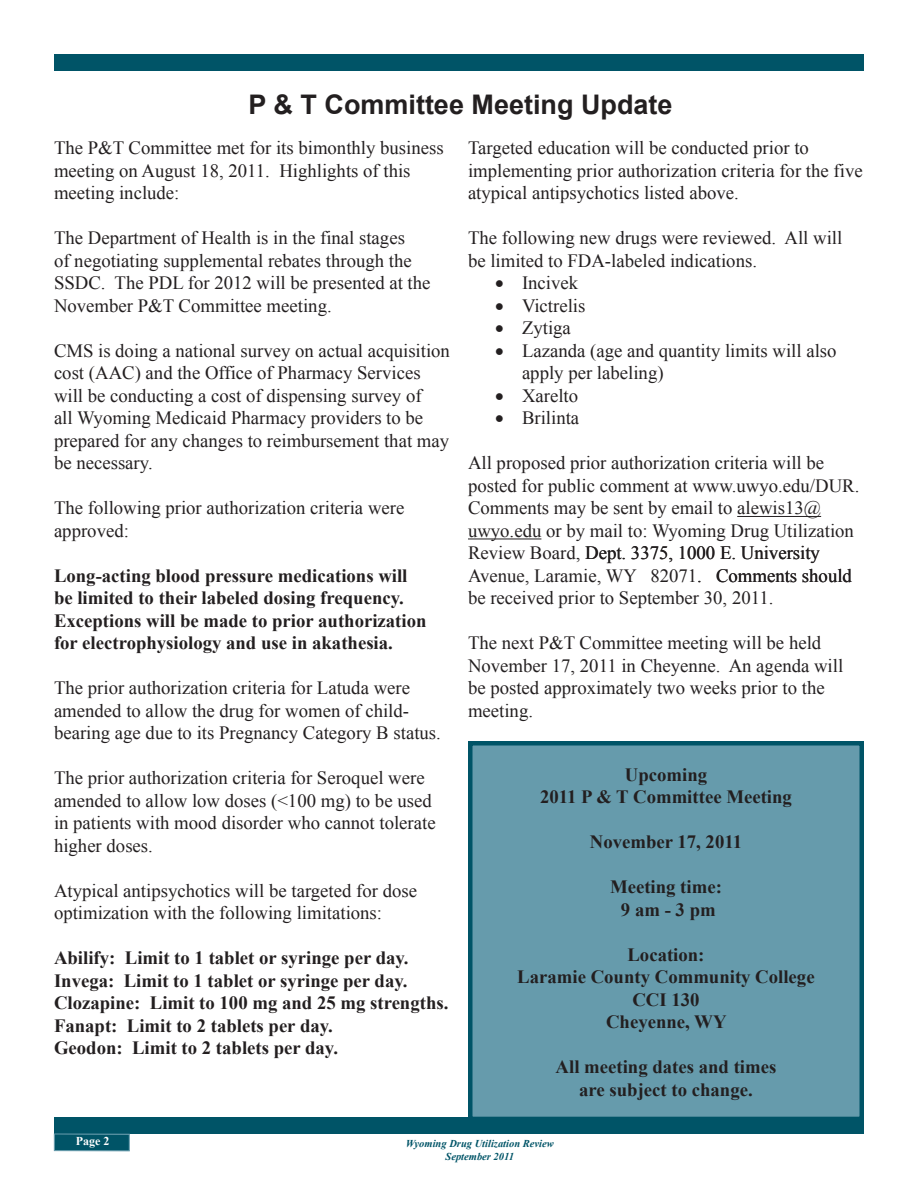
<style>
.page{position:relative;width:918px;height:1188px;background:#fff}
.page>*{position:absolute;margin:0;border:0;box-sizing:border-box;transform-origin:0 0}
.t1{font:700 27px "Arial";color:#231f20}
.Heading_2{font:18.75px/22.5px "Times New Roman";color:#231f20}
.t2{font:700 18.75px/22.5px "Times New Roman";color:#231f20}
.t3{font:700 12px "Times New Roman";color:#fff}
.t4{font:italic 700 10.5px "Times New Roman";color:#005467}
</style>
<div class="page">
<div style="left:54px;top:1117px;width:810px;height:17px;background:#005467"></div>
<div style="left:54px;top:1134px;width:75px;height:17px;background:#005467"></div>
<div style="left:54px;top:1134px;width:76px;height:17px;border:1px solid #669bac"></div>
<div style="left:54px;top:54px;width:810px;height:17px;background:#005467"></div>
<div style="left:470px;top:743px;width:392px;height:376px;background:#669bac"></div>
<div style="left:468px;top:741px;width:396px;height:380px;border:4px solid #005467"></div>
<hr style="left:737px;top:516px;width:84px;height:1px;background:#231f20">
<hr style="left:468px;top:539px;width:73px;height:1px;background:#231f20">
<p class="t1" style="left:248px;top:87px;width:426px">P &amp; T Committee Meeting Update</p>
<p class="Heading_2" style="left:54px;top:137px;width:391px">The P&amp;T Committee met for its bimonthly business meeting on August 18, 2011. Highlights of this meeting include:</p>
<p class="Heading_2" style="left:54px;top:227px;width:378px">The Department of Health is in the final stages<br>of negotiating supplemental rebates through the SSDC. The PDL for 2012 will be presented at the November P&amp;T Committee meeting.</p>
<p class="Heading_2" style="left:54px;top:339px;width:397px">CMS is doing a national survey on actual acquisition cost (AAC) and the Office of Pharmacy Services will be conducting a cost of dispensing survey of<br>all Wyoming Medicaid Pharmacy providers to be prepared for any changes to reimbursement that may be necessary.</p>
<p class="Heading_2" style="left:54px;top:497px;width:352px">The following prior authorization criteria were approved:</p>
<p class="t2" style="left:54px;top:564px;width:374px">Long-acting blood pressure medications will be limited to their labeled dosing frequency.<br>Exceptions will be made to prior authorization for electrophysiology and use in akathesia.</p>
<p class="Heading_2" style="left:54px;top:677px;width:388px">The prior authorization criteria for Latuda were amended to allow the drug for women of child&shy;bearing age due to its Pregnancy Category B status.</p>
<p class="Heading_2" style="left:54px;top:767px;width:383px">The prior authorization criteria for Seroquel were amended to allow low doses (&lt;100 mg) to be used in patients with mood disorder who cannot tolerate higher doses.</p>
<p class="Heading_2" style="left:54px;top:879px;width:365px">Atypical antipsychotics will be targeted for dose optimization with the following limitations:</p>
<p class="t2" style="left:54px;top:946px;width:356px">Abilify: Limit to 1 tablet or syringe per day.</p>
<p class="t2" style="left:54px;top:969px;width:355px">Invega: Limit to 1 tablet or syringe per day.</p>
<p class="t2" style="left:54px;top:991px;width:396px">Clozapine: Limit to 100 mg and 25 mg strengths.</p>
<p class="t2" style="left:54px;top:1014px;width:280px">Fanapt: Limit to 2 tablets per day.</p>
<p class="t2" style="left:54px;top:1036px;width:286px">Geodon: Limit to 2 tablets per day.</p>
<p class="Heading_2" style="left:468px;top:137px;width:396px">Targeted education will be conducted prior to implementing prior authorization criteria for the five atypical antipsychotics listed above.</p>
<p class="Heading_2" style="left:468px;top:227px;width:376px">The following new drugs were reviewed. All will be limited to FDA-labeled indications.</p>
<p class="Heading_2" style="left:495px;top:272px;width:85px">• Incivek</p>
<p class="Heading_2" style="left:495px;top:294px;width:92px">• Victrelis</p>
<p class="Heading_2" style="left:495px;top:317px;width:77px">• Zytiga</p>
<p class="Heading_2" style="left:522px;top:339px;width:316px;text-indent:-27px">• Lazanda (age and quantity limits will also apply per labeling)</p>
<p class="Heading_2" style="left:495px;top:384px;width:85px">• Xarelto</p>
<p class="Heading_2" style="left:495px;top:407px;width:86px">• Brilinta</p>
<p class="Heading_2" style="left:468px;top:452px;width:393px">All proposed prior authorization criteria will be posted for public comment at www.uwyo.edu/DUR.<br>Comments may be sent by email to alewis13@ uwyo.edu or by mail to: Wyoming Drug Utilization Review Board, Dept. 3375, 1000 E. University Avenue, Laramie, WY 82071. Comments should be received prior to September 30, 2011.</p>
<p class="Heading_2" style="left:468px;top:632px;width:377px">The next P&amp;T Committee meeting will be held November 17, 2011 in Cheyenne. An agenda will be posted approximately two weeks prior to the meeting.</p>
<p class="t2" style="left:625px;top:763px;width:84px">Upcoming</p>
<p class="t2" style="left:540px;top:785px;width:253px">2011 P &amp; T Committee Meeting</p>
<p class="t2" style="left:590px;top:830px;width:144px">November 17, 2011</p>
<p class="t2" style="left:610px;top:875px;width:113px">Meeting time:</p>
<p class="t2" style="left:621px;top:898px;width:96px">9 am - 3 pm</p>
<p class="t2" style="left:627px;top:943px;width:79px">Location:</p>
<p class="t2" style="left:517px;top:965px;width:299px">Laramie County Community College</p>
<p class="t2" style="left:632px;top:988px;width:69px">CCI 130</p>
<p class="t2" style="left:606px;top:1010px;width:122px">Cheyenne, WY</p>
<p class="t2" style="left:556px;top:1055px;width:222px">All meeting dates and times</p>
<p class="t2" style="left:579px;top:1078px;width:175px">are subject to change.</p>
<p class="t3" style="left:76px;top:1133px;width:26px">Page</p>
<p class="t4" style="left:406px;top:1136px;width:149px">Wyoming Drug Utilization Review</p>
<p class="t4" style="left:446px;top:1149px;width:70px">September 2011</p>
</div>
